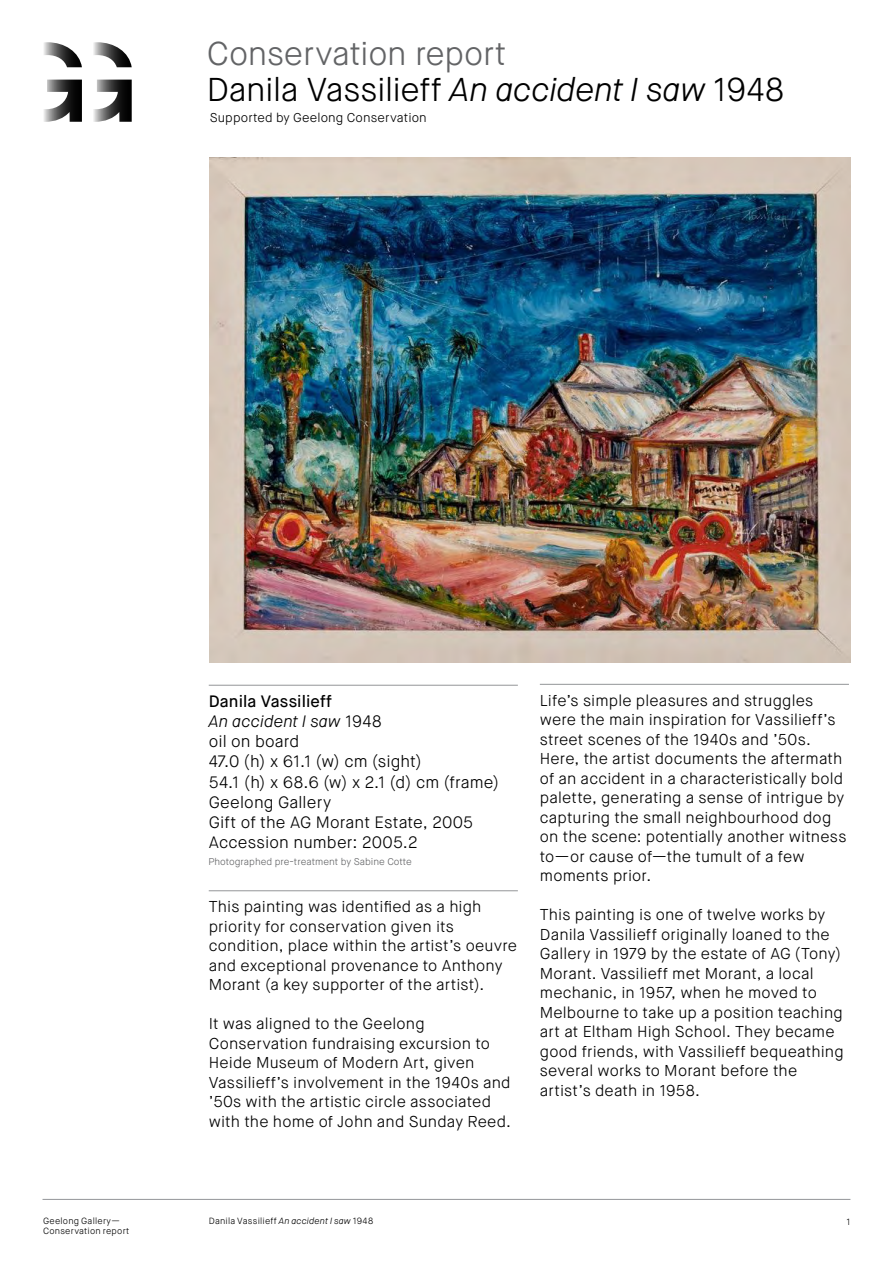
<style>
.page{position:relative;width:893px;height:1263px;background:#fff}
.page>*{position:absolute;margin:0;border:0;box-sizing:border-box;transform-origin:0 0}
.t1{font:300 33px "Maison Neue";letter-spacing:-.015em;color:#000}
.t2{font:300 33px "Maison Neue";letter-spacing:-.01em;color:#636466}
.t3{font:300 16.5px/20.2px "Maison Neue";letter-spacing:.01em;color:#000}
.t4{font:300 15.75px/19.5px "Maison Neue";letter-spacing:.01em;color:#000}
.t5{font:300 12.75px "Maison Neue";letter-spacing:.01em;color:#000}
.t6{font:300 9.75px "Maison Neue";color:#636466}
.t7{font:300 9px "Maison Neue";letter-spacing:.025em;color:#000}
.s1{font-style:italic}
.s2{font-weight:500}
</style>
<div class="page">
<hr style="left:43px;top:1199px;width:807px;height:1px;background:#939598">
<svg style="left:93px;top:42px;width:39px;height:80px"></svg>
<svg style="left:44px;top:42px;width:38px;height:80px"></svg>
<hr style="left:209px;top:685px;width:309px;height:1px;background:#939598">
<img style="left:210px;top:158px;width:640px;height:504px">
<hr style="left:209px;top:890px;width:309px;height:1px;background:#939598">
<hr style="left:540px;top:684px;width:309px;height:1px;background:#939598">
<h1 class="t2" style="left:207px;top:33px;width:301px">Conservation report</h1>
<h1 class="t1" style="left:207px;top:69px;width:579px">Danila Vassilieff <span class="s1">An accident I saw</span> 1948</h1>
<p class="t5" style="left:210px;top:110px;width:219px">Supported by Geelong Conservation</p>
<p class="t3" style="left:209px;top:691px;width:292px"><span class="s2">Danila Vassilieff<br></span><span class="s1">An accident I saw</span> 1948<br>oil on board<br>47.0 (h) x 61.1 (w) cm (sight)<br>54.1 (h) x 68.6 (w) x 2.1 (d) cm (frame)<br>Geelong Gallery<br>Gift of the AG Morant Estate, 2005<br>Accession number: 2005.2</p>
<p class="t6" style="left:208px;top:856px;width:205px">Photographed pre-treatment by Sabine Cotte</p>
<p class="t4" style="left:209px;top:897px;width:310px">This painting was identified as a high priority for conservation given its condition, place within the artist’s oeuvre and exceptional provenance to Anthony Morant (a key supporter of the artist).</p>
<p class="t4" style="left:209px;top:1014px;width:304px">It was aligned to the Geelong Conservation fundraising excursion to Heide Museum of Modern Art, given Vassilieff’s involvement in the 1940s and ’50s with the artistic circle associated with the home of John and Sunday Reed.</p>
<p class="t4" style="left:540px;top:691px;width:308px">Life’s simple pleasures and struggles were the main inspiration for Vassilieff’s street scenes of the 1940s and ’50s.<br>Here, the artist documents the aftermath of an accident in a characteristically bold palette, generating a sense of intrigue by capturing the small neighbourhood dog on the scene: potentially another witness to—or cause of—the tumult of a few moments prior.</p>
<p class="t4" style="left:540px;top:905px;width:305px">This painting is one of twelve works by Danila Vassilieff originally loaned to the Gallery in 1979 by the estate of AG (Tony)<br>Morant. Vassilieff met Morant, a local mechanic, in 1957, when he moved to Melbourne to take up a position teaching art at Eltham High School. They became good friends, with Vassilieff bequeathing several works to Morant before the artist’s death in 1958.</p>
<p class="t7" style="left:43px;top:1215px;width:79px">Geelong Gallery—</p>
<p class="t7" style="left:209px;top:1215px;width:166px">Danila Vassilieff <span class="s1">An accident I saw</span> 1948</p>
<p class="t7" style="left:846px;top:1216px;width:6px">1</p>
<p class="t7" style="left:43px;top:1225px;width:88px">Conservation report</p>
</div>
